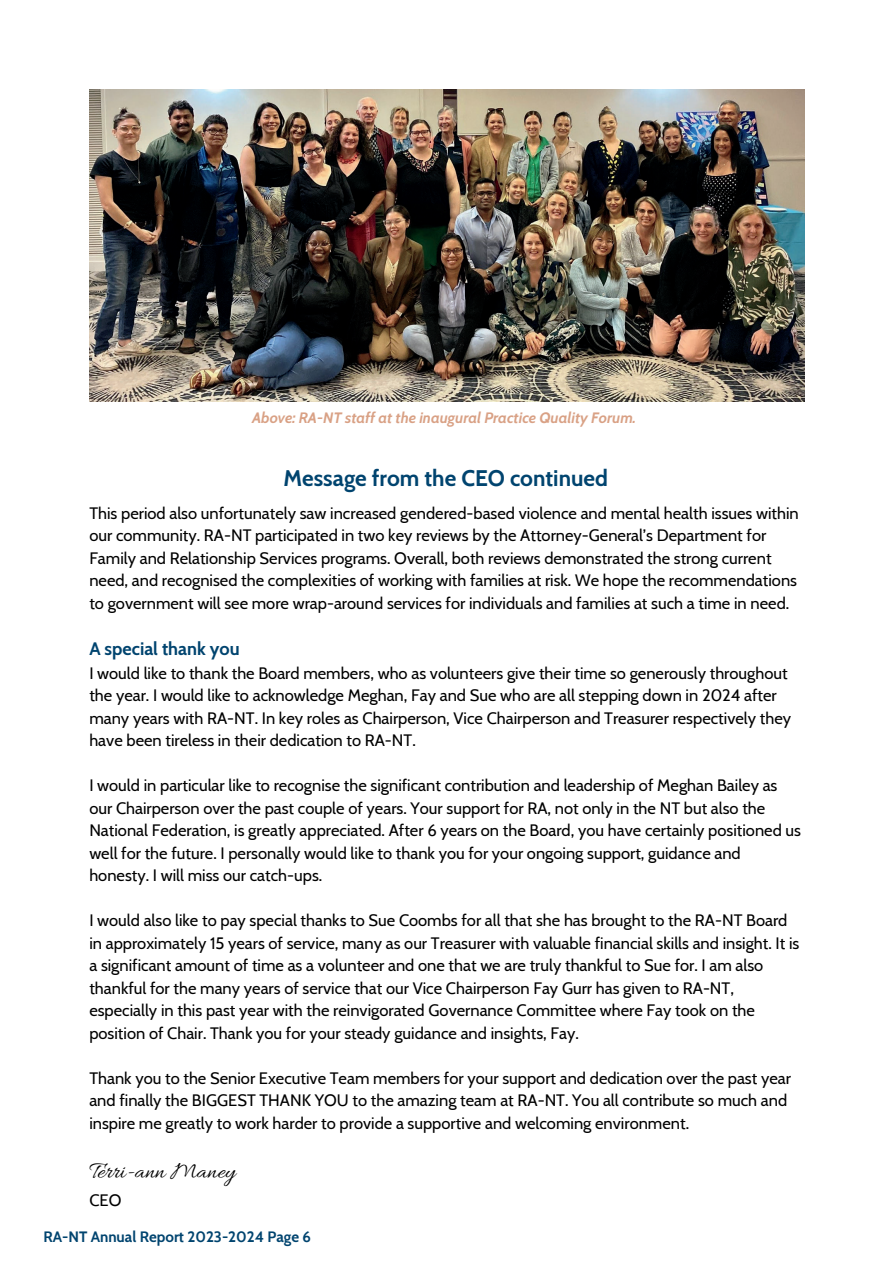
<style>
.page{position:relative;width:894px;height:1264px;background:#fff}
.page>*{position:absolute;margin:0;border:0;box-sizing:border-box;transform-origin:0 0}
.t1{font:24px "Allura";color:#000}
.t2{font:700 22.5px "Cabin";color:#00446f}
.t3{font:700 18px "Cabin";color:#00446f}
.t4{font:16.5px/22.5px "Cabin";color:#000}
.t5{font:italic 700 15px "Cabin";color:#d9a185}
.t6{font:700 15px "Cabin";color:#00446f}
</style>
<div class="page">
<img style="left:89px;top:89px;width:715px;height:312px">
<h2 class="t5" style="left:252px;top:408px;width:385px">Above: RA-NT staff at the inaugural Practice Quality Forum.</h2>
<p class="t2" style="left:283px;top:464px;width:326px">Message from the CEO continued</p>
<p class="t4" style="left:89px;top:501px;width:710px">This period also unfortunately saw increased gendered-based violence and mental health issues within our community. RA-NT participated in two key reviews by the Attorney-General’s Department for Family and Relationship Services programs. Overall, both reviews demonstrated the strong current need, and recognised the complexities of working with families at risk. We hope the recommendations to government will see more wrap-around services for individuals and families at such a time in need.</p>
<h3 class="t3" style="left:89px;top:637px;width:152px">A special thank you</h3>
<h1 class="t4" style="left:89px;top:661px;width:703px">I would like to thank the Board members, who as volunteers give their time so generously throughout the year. I would like to acknowledge Meghan, Fay and Sue who are all stepping down in 2024 after many years with RA-NT. In key roles as Chairperson, Vice Chairperson and Treasurer respectively they have been tireless in their dedication to RA-NT.</h1>
<p class="t4" style="left:89px;top:774px;width:713px">I would in particular like to recognise the significant contribution and leadership of Meghan Bailey as our Chairperson over the past couple of years. Your support for RA, not only in the NT but also the National Federation, is greatly appreciated. After 6 years on the Board, you have certainly positioned us well for the future. I personally would like to thank you for your ongoing support, guidance and honesty. I will miss our catch-ups.</p>
<p class="t4" style="left:89px;top:909px;width:711px">I would also like to pay special thanks to Sue Coombs for all that she has brought to the RA-NT Board in approximately 15 years of service, many as our Treasurer with valuable financial skills and insight. It is a significant amount of time as a volunteer and one that we are truly thankful to Sue for. I am also thankful for the many years of service that our Vice Chairperson Fay Gurr has given to RA-NT, especially in this past year with the reinvigorated Governance Committee where Fay took on the position of Chair. Thank you for your steady guidance and insights, Fay.</p>
<p class="t4" style="left:89px;top:1066px;width:703px">Thank you to the Senior Executive Team members for your support and dedication over the past year and finally the BIGGEST THANK YOU to the amazing team at RA-NT. You all contribute so much and inspire me greatly to work harder to provide a supportive and welcoming environment.</p>
<p class="t1" style="left:89px;top:1157px;width:147px">Terri-ann Maney</p>
<p class="t4" style="left:89px;top:1189px;width:33px">CEO</p>
<h3 class="t6" style="left:43px;top:1227px;width:269px">RA-NT Annual Report 2023-2024 Page 6</h3>
</div>
